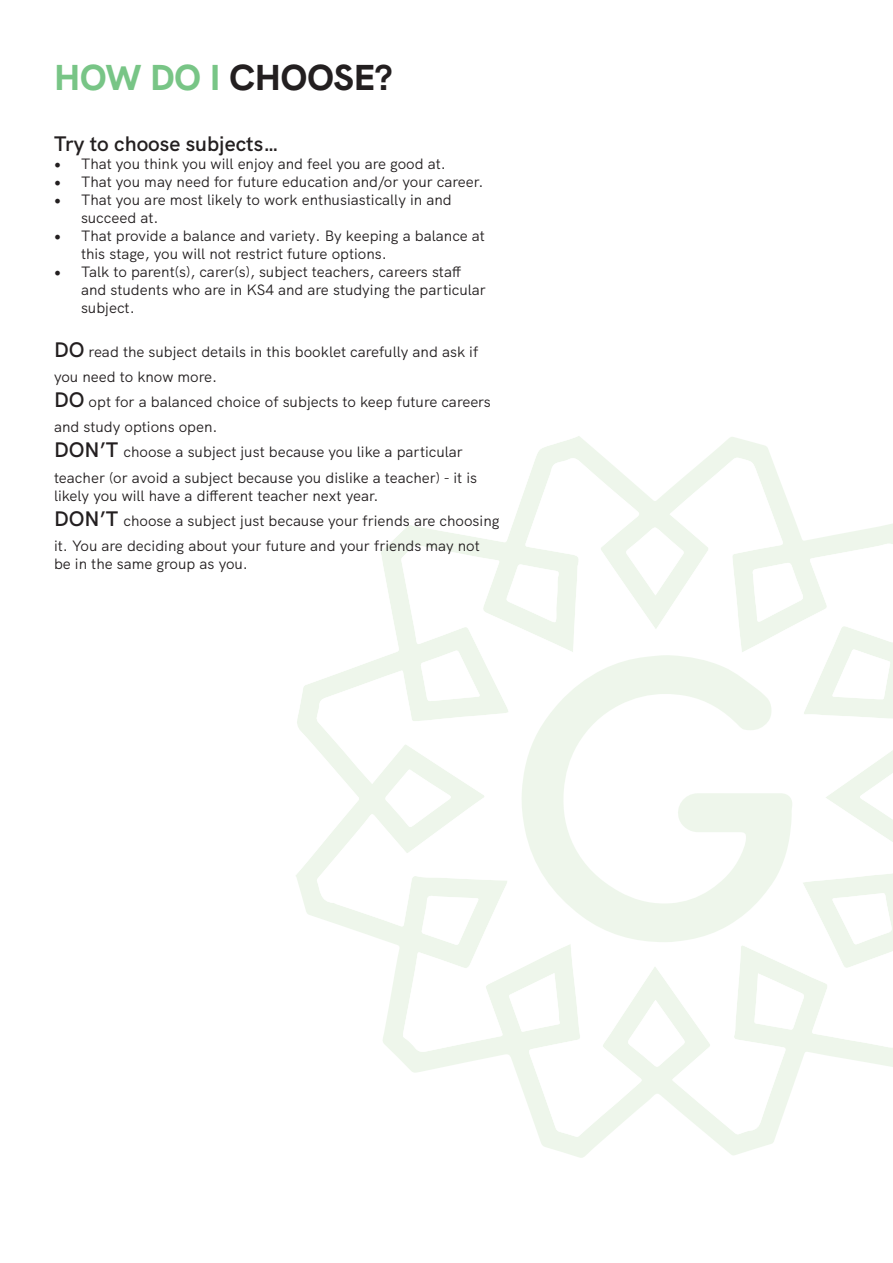
<style>
.page{position:relative;width:893px;height:1263px;background:#fff}
.page>*{position:absolute;margin:0;border:0;box-sizing:border-box;transform-origin:0 0}
.t1{font:800 36px "HK Grotesk";color:#231f20}
.t2{font:600 21px "HK Grotesk";color:#231f20}
.t3{font:15px/18px "HK Grotesk";color:#231f20}
.s1{color:#78c586}
.s2{font-family:"Minion Pro";font-size:18px}
.s3{font-weight:600;font-size:21px}
</style>
<div class="page">
<svg style="left:296px;top:436px;width:479px;height:722px"></svg>
<svg style="left:296px;top:436px;width:282px;height:439px"></svg>
<svg style="left:316px;top:458px;width:577px;height:679px"></svg>
<svg style="left:506px;top:564px;width:54px;height:58px"></svg>
<svg style="left:831px;top:893px;width:61px;height:51px"></svg>
<svg style="left:626px;top:527px;width:58px;height:68px"></svg>
<svg style="left:832px;top:649px;width:58px;height:50px"></svg>
<svg style="left:421px;top:651px;width:60px;height:50px"></svg>
<svg style="left:752px;top:563px;width:51px;height:59px"></svg>
<svg style="left:859px;top:768px;width:34px;height:57px"></svg>
<svg style="left:627px;top:1000px;width:58px;height:67px"></svg>
<svg style="left:385px;top:769px;width:67px;height:58px"></svg>
<svg style="left:509px;top:973px;width:51px;height:59px"></svg>
<svg style="left:422px;top:896px;width:57px;height:49px"></svg>
<svg style="left:754px;top:973px;width:50px;height:56px"></svg>
<svg style="left:521px;top:655px;width:273px;height:287px"></svg>
<p class="t1" style="left:54px;top:50px;width:340px"><span class="s1">HOW DO I</span> CHOOSE?</p>
<p class="t2" style="left:54px;top:128px;width:226px">Try to choose subjects…</p>
<p class="t3" style="left:54px;top:154px;width:393px"><span class="s2">•</span> That you think you will enjoy and feel you are good at.</p>
<p class="t3" style="left:54px;top:172px;width:431px"><span class="s2">•</span> That you may need for future education and/or your career.</p>
<p class="t3" style="left:81px;top:190px;width:372px;text-indent:-27px"><span class="s2">•</span> That you are most likely to work enthusiastically in and succeed at.</p>
<p class="t3" style="left:81px;top:226px;width:405px;text-indent:-27px"><span class="s2">•</span> That provide a balance and variety. By keeping a balance at this stage, you will not restrict future options.</p>
<p class="t3" style="left:81px;top:262px;width:406px;text-indent:-27px"><span class="s2">•</span> Talk to parent(s), carer(s), subject teachers, careers staff and students who are in KS4 and are studying the particular subject.</p>
<p class="t3" style="left:54px;top:337px;width:426px;line-height:25.2px"><span class="s3">DO</span> read the subject details in this booklet carefully and ask if you need to know more.</p>
<p class="t3" style="left:54px;top:388px;width:438px;line-height:25.2px"><span class="s3">DO</span> opt for a balanced choice of subjects to keep future careers and study options open.</p>
<p class="t3" style="left:54px;top:438px;width:425px;line-height:25.2px"><span class="s3">DON’T</span> choose a subject just because you like a particular teacher (or avoid a subject because you dislike a teacher) - it is</p>
<p class="t3" style="left:54px;top:485px;width:326px">likely you will have a different teacher next year.</p>
<p class="t3" style="left:54px;top:507px;width:447px;line-height:25.2px"><span class="s3">DON’T</span> choose a subject just because your friends are choosing it. You are deciding about your future and your friends may not</p>
<p class="t3" style="left:54px;top:553px;width:196px">be in the same group as you.</p>
</div>
